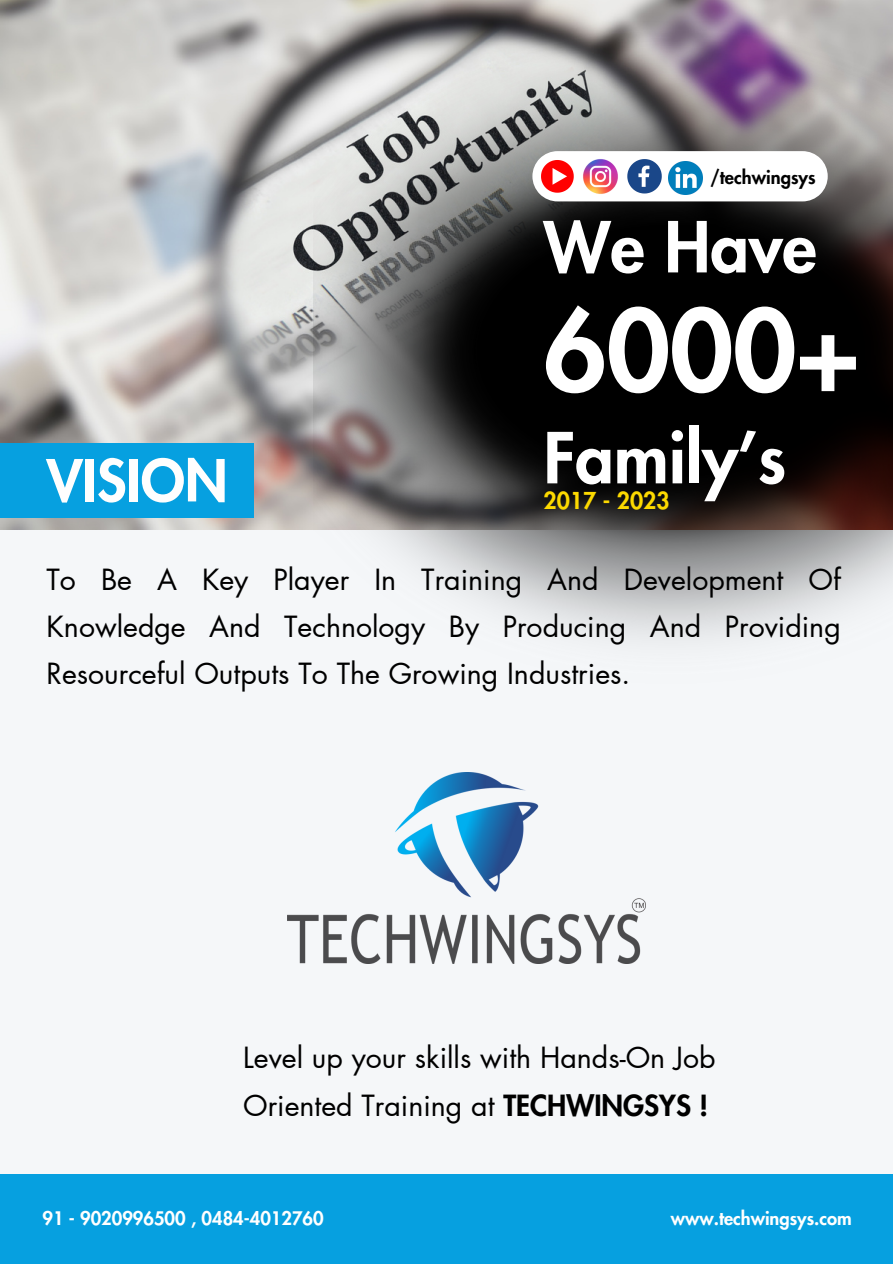
<style>
.page{position:relative;width:893px;height:1264px;background:#fff}
.page>*{position:absolute;margin:0;border:0;box-sizing:border-box;transform-origin:0 0}
.t1{font:800 109.2px "Futura LT Pro";color:#fff}
.t2{font:800 68.25px "Futura LT Pro";color:#fff}
.t3{font:800 56.25px "Futura LT Pro";color:#fefefe}
.t4{font:28.5px/47.2px "Futura LT Pro";color:#000;text-align:justify}
.t5{font:800 22.8px "Futura LT Pro";color:#fcd900}
.t6{font:800 18.3px "Futura LT Pro";color:#fff}
.t7{font:800 18.3px "Futura LT Pro";color:#000}
.s1{font-weight:800}
</style>
<div class="page">
<div style="left:0;top:0;width:892px;height:1263px;background:#f5f7f9"></div>
<div style="left:0;top:1174px;width:892px;height:89px;background:#06a0e0"></div>
<img style="left:287px;top:772px;width:358px;height:191px">
<img style="left:0;top:0;width:892px;height:529px">
<div style="left:0;top:443px;width:254px;height:74px;background:#06a0e0"></div>
<img style="left:313px;top:22px;width:579px;height:618px">
<svg style="left:532px;top:151px;width:295px;height:50px"></svg>
<img style="left:669px;top:161px;width:33px;height:34px">
<p class="t3" style="left:47px;top:455px;width:182px">VISION</p>
<p class="t7" style="left:710px;top:168px;width:107px">/techwingsys</p>
<p class="t2" style="left:543px;top:216px;width:274px">We Have</p>
<p class="t1" style="left:543px;top:301px;width:317px">6000+</p>
<p class="t2" style="left:543px;top:427px;width:244px">Family’s</p>
<p class="t5" style="left:543px;top:490px;width:127px">2017 - 2023</p>
<p class="t4" style="left:47px;top:557px;width:795px">To Be A Key Player In Training And Development Of Knowledge And Technology By Producing And Providing Resourceful Outputs To The Growing Industries.</p>
<p class="t4" style="left:243px;top:1035px;width:474px">Level up your skills with Hands-On Job<br>Oriented Training at <span class="s1">TECHWINGSYS !</span></p>
<p class="t6" style="left:42px;top:1209px;width:283px">91 - 9020996500 , 0484-4012760</p>
<p class="t6" style="left:670px;top:1209px;width:182px">www.techwingsys.com</p>
</div>
